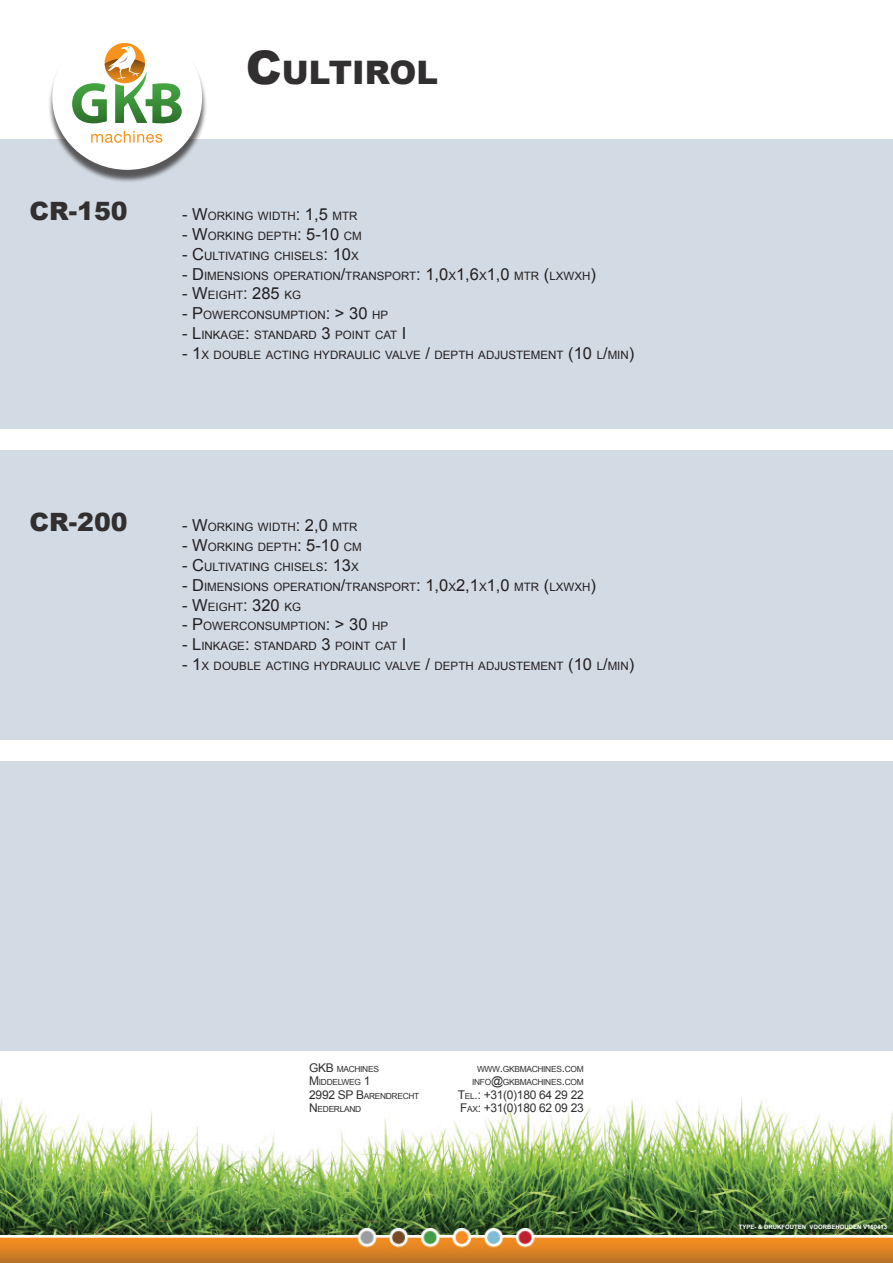
<style>
.page{position:relative;width:893px;height:1263px;background:#fff}
.page>*{position:absolute;margin:0;border:0;box-sizing:border-box;transform-origin:0 0}
.t1{font:900 32.4px "Arial";color:#312f30}
.t2{font:900 25.2px "Arial";color:#312f30}
.t3{font:12px/13.5px "Arial";letter-spacing:-.025em;color:#312f30}
.t4{font:11.55px "Arial";color:#231f20}
.t5{font:8.4px/13.5px "Arial";letter-spacing:-.035em;color:#312f30}
.t6{font:700 6px "Arial";color:#fff}
.s1{font-size:46.35px}
.s2{font-size:16.5px}
.s3{font-size:12px}
.s4{font-size:8.4px}
</style>
<div class="page">
<img style="left:0;top:1050px;width:893px;height:178px">
<img style="left:0;top:1228px;width:893px;height:35px">
<div style="left:6px;top:450px;width:882px;height:289px;background:#d2dbe3"></div>
<div style="left:6px;top:761px;width:882px;height:289px;background:#d2dbe3"></div>
<div style="left:6px;top:139px;width:882px;height:289px;background:#d2dbe3"></div>
<div style="left:47px;top:28px;width:160px;height:155px;background:#231f20;opacity:.7"></div>
<div style="left:52px;top:26px;width:150px;height:144px;background:#fff;border-radius:50%"></div>
<div style="left:105px;top:43px;width:40px;height:40px;background:#f7931d;border-radius:50%"></div>
<svg style="left:72px;top:46px;width:110px;height:77px"></svg>
<svg style="left:91px;top:131px;width:71px;height:12px"></svg>
<h2 class="t2" style="left:30px;top:193px;width:100px">CR-150</h2>
<h1 class="t1" style="left:246px;top:49px;width:194px"><span class="s1">C</span>ULTIROL</h1>
<p class="t4" style="left:182px;top:209px;width:177px"><span class="s2">- W</span>ORKING WIDTH<span class="s2">: 1,5</span> MTR</p>
<p class="t4" style="left:182px;top:228px;width:181px"><span class="s2">- W</span>ORKING DEPTH<span class="s2">: 5-10</span> CM</p>
<p class="t4" style="left:182px;top:248px;width:178px"><span class="s2">- C</span>ULTIVATING CHISELS<span class="s2">: 10</span>X</p>
<p class="t4" style="left:182px;top:268px;width:415px"><span class="s2">- D</span> IMENSIONS OPERATION<span class="s2">/</span>TRANSPORT<span class="s2">: 1,0</span>X<span class="s2">1,6</span>X<span class="s2">1,0</span> MTR <span class="s2">(</span>LXWXH<span class="s2">)</span></p>
<p class="t4" style="left:182px;top:288px;width:120px"><span class="s2">- W</span>EIGHT<span class="s2">: 285</span> KG</p>
<p class="t4" style="left:182px;top:308px;width:208px"><span class="s2">- P</span>OWERCONSUMPTION<span class="s2">: &gt; 30</span> HP</p>
<p class="t4" style="left:182px;top:327px;width:223px"><span class="s2">- L</span>INKAGE<span class="s2">:</span> STANDARD <span class="s2">3</span> POINT CAT <span class="s2">I</span></p>
<p class="t4" style="left:182px;top:347px;width:454px"><span class="s2">- 1</span>X DOUBLE ACTING HYDRAULIC VALVE <span class="s2">/</span> DEPTH ADJUSTEMENT <span class="s2">(10</span> L<span class="s2">/</span>MIN<span class="s2">)</span></p>
<h2 class="t2" style="left:30px;top:504px;width:100px">CR-200</h2>
<p class="t4" style="left:182px;top:520px;width:177px"><span class="s2">- W</span>ORKING WIDTH<span class="s2">: 2,0</span> MTR</p>
<p class="t4" style="left:182px;top:539px;width:181px"><span class="s2">- W</span>ORKING DEPTH<span class="s2">: 5-10</span> CM</p>
<p class="t4" style="left:182px;top:559px;width:178px"><span class="s2">- C</span>ULTIVATING CHISELS<span class="s2">: 13</span>X</p>
<p class="t4" style="left:182px;top:579px;width:415px"><span class="s2">- D</span> IMENSIONS OPERATION<span class="s2">/</span>TRANSPORT<span class="s2">: 1,0</span>X<span class="s2">2,1</span>X<span class="s2">1,0</span> MTR <span class="s2">(</span>LXWXH<span class="s2">)</span></p>
<p class="t4" style="left:182px;top:599px;width:120px"><span class="s2">- W</span>EIGHT<span class="s2">: 320</span> KG</p>
<p class="t4" style="left:182px;top:619px;width:208px"><span class="s2">- P</span>OWERCONSUMPTION<span class="s2">: &gt; 30</span> HP</p>
<p class="t4" style="left:182px;top:638px;width:223px"><span class="s2">- L</span>INKAGE<span class="s2">:</span> STANDARD <span class="s2">3</span> POINT CAT <span class="s2">I</span></p>
<p class="t4" style="left:182px;top:658px;width:454px"><span class="s2">- 1</span>X DOUBLE ACTING HYDRAULIC VALVE <span class="s2">/</span> DEPTH ADJUSTEMENT <span class="s2">(10</span> L<span class="s2">/</span>MIN<span class="s2">)</span></p>
<p class="t3" style="left:309px;top:1061px;width:9px">GKB</p>
<p class="t5" style="left:309px;top:1062px;width:111px;text-indent:27px">MACHINES<br><span class="s3">M</span> IDDELWEG <span class="s3">1<br>2992 SP B</span>ARENDRECHT<br><span class="s3">N</span> EDERLAND</p>
<p class="t5" style="left:472px;top:1062px;width:113px;text-align:center">WWW<span class="s3">.</span>GKBMACHINES<span class="s3">.</span>COM<br>INFO<span class="s3">@</span>GKBMACHINES<span class="s3">.</span>COM</p>
<p class="t3" style="left:458px;top:1088px;width:127px">T<span class="s4">EL</span>.: +31(0)180 64 29 22<br>F<span class="s4">AX</span>: +31(0)180 62 09 23</p>
<p class="t6" style="left:739px;top:1223px;width:150px">TYPE- &amp; DRUKFOUTEN VOORBEHOUDEN V150413</p>
</div>
